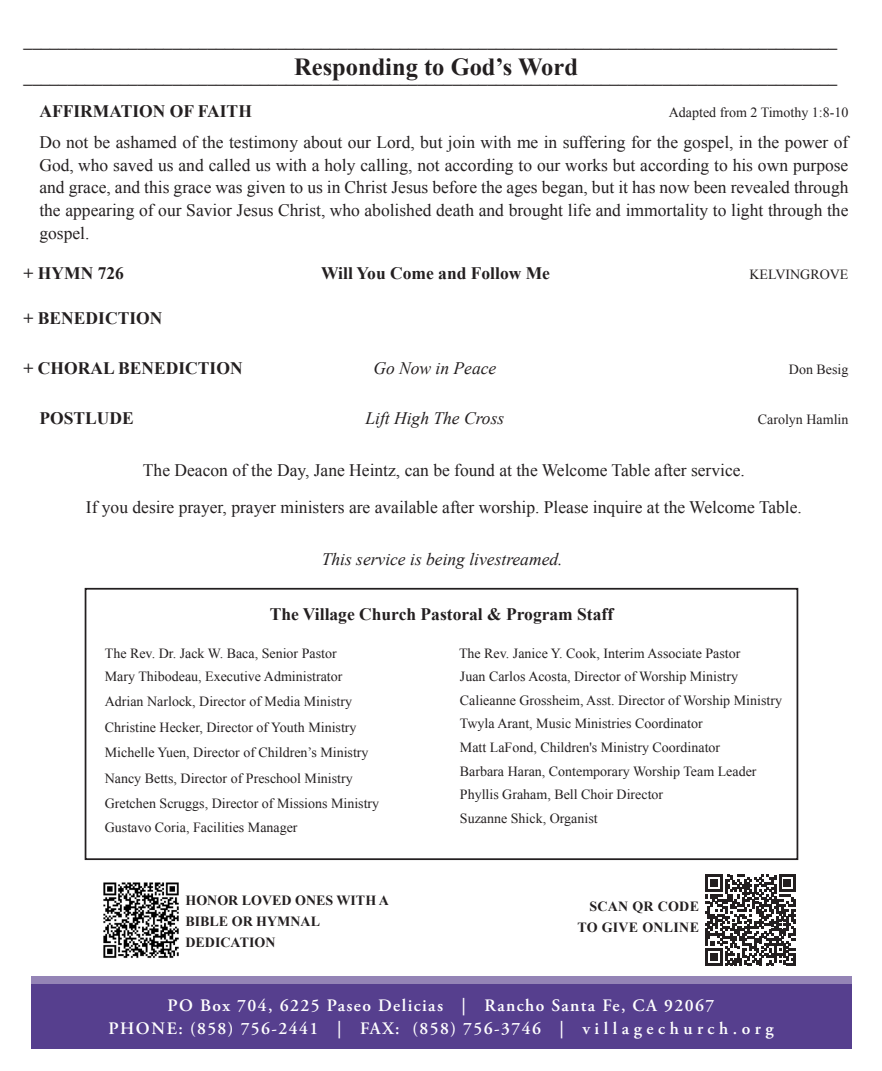
<style>
.page{position:relative;width:882px;height:1071px;background:#fff}
.page>*{position:absolute;margin:0;border:0;box-sizing:border-box;transform-origin:0 0}
.t1{font:700 24.5px "Times New Roman";color:#231f20}
.t2{font:17.5px/22.8px "Times New Roman";color:#231f20;text-align:justify}
.t3{font:700 17.5px "Times New Roman";color:#231f20}
.t4{font:600 17.5px "Adobe Garamond Pro";letter-spacing:.08em;color:#fff}
.t5{font:italic 17.5px "Times New Roman";color:#231f20}
.t6{font:14px "Times New Roman";color:#231f20}
.t7{font:700 14px/21px "Times New Roman";color:#231f20}
.t8{font:700 14px "Times New Roman";letter-spacing:.02em;color:#231f20}
</style>
<div class="page">
<img style="left:103px;top:882px;width:76px;height:76px">
<div style="left:85px;top:588px;width:713px;height:272px;border:2px solid #231f20"></div>
<svg style="left:705px;top:875px;width:91px;height:90px"></svg>
<div style="left:31px;top:977px;width:820px;height:8px;background:#9484b6"></div>
<div style="left:31px;top:985px;width:820px;height:64px;background:#563f8e"></div>
<p class="t3" style="left:24px;top:28px;width:815px">_____________________________________________________________________________________________</p>
<p class="t1" style="left:294px;top:50px;width:285px">Responding to God’s Word</p>
<p class="t3" style="left:24px;top:64px;width:815px">_____________________________________________________________________________________________</p>
<p class="t3" style="left:39px;top:99px;width:214px">AFFIRMATION OF FAITH</p>
<p class="t6" style="left:669px;top:103px;width:181px">Adapted from 2 Timothy 1:8-10</p>
<p class="t2" style="left:39px;top:130px;width:811px">Do not be ashamed of the testimony about our Lord, but join with me in suffering for the gospel, in the power of God, who saved us and called us with a holy calling, not according to our works but according to his own purpose and grace, and this grace was given to us in Christ Jesus before the ages began, but it has now been revealed through the appearing of our Savior Jesus Christ, who abolished death and brought life and immortality to light through the gospel.</p>
<p class="t3" style="left:24px;top:261px;width:102px">+ HYMN 726</p>
<p class="t3" style="left:321px;top:261px;width:230px">Will You Come and Follow Me</p>
<p class="t6" style="left:749px;top:265px;width:101px">KELVINGROVE</p>
<p class="t3" style="left:24px;top:306px;width:140px">+ BENEDICTION</p>
<p class="t3" style="left:24px;top:356px;width:221px">+ CHORAL BENEDICTION</p>
<p class="t5" style="left:373px;top:356px;width:124px">Go Now in Peace</p>
<p class="t6" style="left:789px;top:360px;width:61px">Don Besig</p>
<p class="t3" style="left:39px;top:406px;width:96px">POSTLUDE</p>
<p class="t5" style="left:365px;top:406px;width:140px">Lift High The Cross</p>
<p class="t6" style="left:758px;top:409px;width:92px">Carolyn Hamlin</p>
<p class="t2" style="left:143px;top:459px;width:604px">The Deacon of the Day, Jane Heintz, can be found at the Welcome Table after service.</p>
<p class="t2" style="left:86px;top:495px;width:718px">If you desire prayer, prayer ministers are available after worship. Please inquire at the Welcome Table.</p>
<p class="t5" style="left:322px;top:547px;width:242px">This service is being livestreamed.</p>
<p class="t3" style="left:270px;top:602px;width:345px">The Village Church Pastoral &amp; Program Staff</p>
<p class="t6" style="left:105px;top:644px;width:233px">The Rev. Dr. Jack W. Baca, Senior Pastor</p>
<p class="t6" style="left:459px;top:644px;width:283px">The Rev. Janice Y. Cook, Interim Associate Pastor</p>
<p class="t6" style="left:105px;top:667px;width:239px">Mary Thibodeau, Executive Administrator</p>
<p class="t6" style="left:105px;top:692px;width:249px">Adrian Narlock, Director of Media Ministry</p>
<p class="t6" style="left:105px;top:718px;width:253px">Christine Hecker, Director of Youth Ministry</p>
<p class="t6" style="left:105px;top:743px;width:265px">Michelle Yuen, Director of Children’s Ministry</p>
<p class="t6" style="left:105px;top:769px;width:250px">Nancy Betts, Director of Preschool Ministry</p>
<p class="t6" style="left:105px;top:794px;width:276px">Gretchen Scruggs, Director of Missions Ministry</p>
<p class="t6" style="left:105px;top:818px;width:194px">Gustavo Coria, Facilities Manager</p>
<p class="t7" style="left:186px;top:889px;width:205px">HONOR LOVED ONES WITH A<br>BIBLE OR HYMNAL</p>
<p class="t7" style="left:186px;top:931px;width:91px">DEDICATION</p>
<p class="t6" style="left:460px;top:667px;width:280px">Juan Carlos Acosta, Director of Worship Ministry</p>
<p class="t6" style="left:460px;top:691px;width:324px">Calieanne Grossheim, Asst. Director of Worship Ministry</p>
<p class="t6" style="left:460px;top:714px;width:244px">Twyla Arant, Music Ministries Coordinator</p>
<p class="t6" style="left:460px;top:738px;width:262px">Matt LaFond, Children's Ministry Coordinator</p>
<p class="t6" style="left:460px;top:762px;width:298px">Barbara Haran, Contemporary Worship Team Leader</p>
<p class="t6" style="left:460px;top:785px;width:205px">Phyllis Graham, Bell Choir Director</p>
<p class="t6" style="left:460px;top:809px;width:139px">Suzanne Shick, Organist</p>
<p class="t8" style="left:589px;top:897px;width:111px">SCAN QR CODE</p>
<p class="t8" style="left:577px;top:918px;width:123px">TO GIVE ONLINE</p>
<p class="t4" style="left:168px;top:995px;width:548px">PO Box 704, 6225 Paseo Delicias | Rancho Santa Fe, CA 92067</p>
<p class="t4" style="left:108px;top:1019px;width:667px">PHONE: (858) 756-2441 | FAX: (858) 756-3746 | v i l l a g e c h u r c h . o r g</p>
</div>
